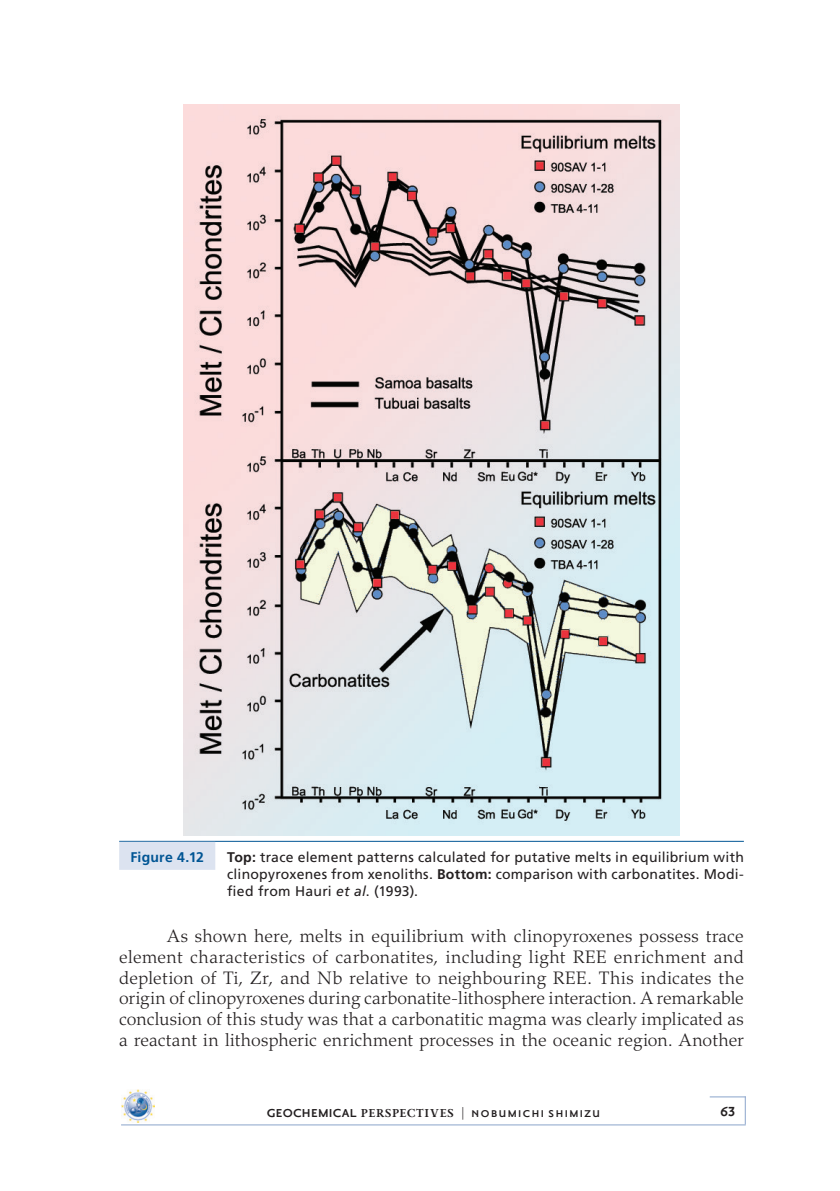
<style>
.page{position:relative;width:840px;height:1191px;background:#fff}
.page>*{position:absolute;margin:0;border:0;box-sizing:border-box;transform-origin:0 0}
.Texte_courant{font:300 18px/20.6px "Palatino LT";letter-spacing:.005em;color:#231f20;text-align:justify}
.t1{font:700 16px "Priori San";color:#231f20}
._5bb_TXT_figure__Fru{font:14px/17px "Frutiger LT";letter-spacing:.015em;color:#231f20;text-align:justify}
._5aa_Figure___trame{font:700 14px "Frutiger LT";letter-spacing:.015em;color:#005594}
.t2{font:700 12px "Priori San";letter-spacing:.125em;color:#231f20}
.s1{font-weight:700}
.s2{font-style:italic}
.s3{font-size:14px}
.s4{font-family:"Priori Ser";font-size:14px}
.s5{font-weight:400;font-size:14px}
</style>
<div class="page">
<hr style="left:121px;top:1124px;width:624px;height:1px;background:#8aa4cb">
<svg style="left:744px;top:1097px;width:1px;height:27px"></svg>
<hr style="left:709px;top:1096px;width:36px;height:1px;background:#8aa4cb">
<img style="left:121px;top:1089px;width:34px;height:33px">
<hr style="left:119px;top:841px;width:624px;height:1px;background:#005594">
<div style="left:119px;top:842px;width:96px;height:28px;background:#dce3f0"></div>
<img style="left:183px;top:104px;width:496px;height:732px">
<p class="_5aa_Figure___trame" style="left:130px;top:848px;width:75px">Figure 4.12</p>
<p class="_5bb_TXT_figure__Fru" style="left:227px;top:848px;width:518px"><span class="s1">Top:</span> trace element patterns calculated for putative melts in equilibrium with clinopyroxenes from xenoliths. <span class="s1">Bottom:</span> comparison with carbonatites. Modi&shy;fied from Hauri <span class="s2">et al</span>. (1993).</p>
<p class="Texte_courant" style="left:119px;top:926px;width:626px;text-indent:48px">As shown here, melts in equilibrium with clinopyroxenes possess trace element characteristics of carbonatites, including light REE enrichment and depletion of Ti, Zr, and Nb relative to neighbouring REE. This indicates the origin of clinopyroxenes during carbonatite-lithosphere interaction. A remarkable conclusion of this study was that a carbonatitic magma was clearly implicated as a reactant in lithospheric enrichment processes in the oceanic region. Another</p>
<p class="t2" style="left:266px;top:1107px;width:334px"><span class="s3">GEOCHEMICAL</span> <span class="s4">PERSPECTIVES</span> <span class="s5">|</span> NOBUMICHI SHIMIZU</p>
<p class="t1" style="left:719px;top:1103px;width:17px">63</p>
</div>
